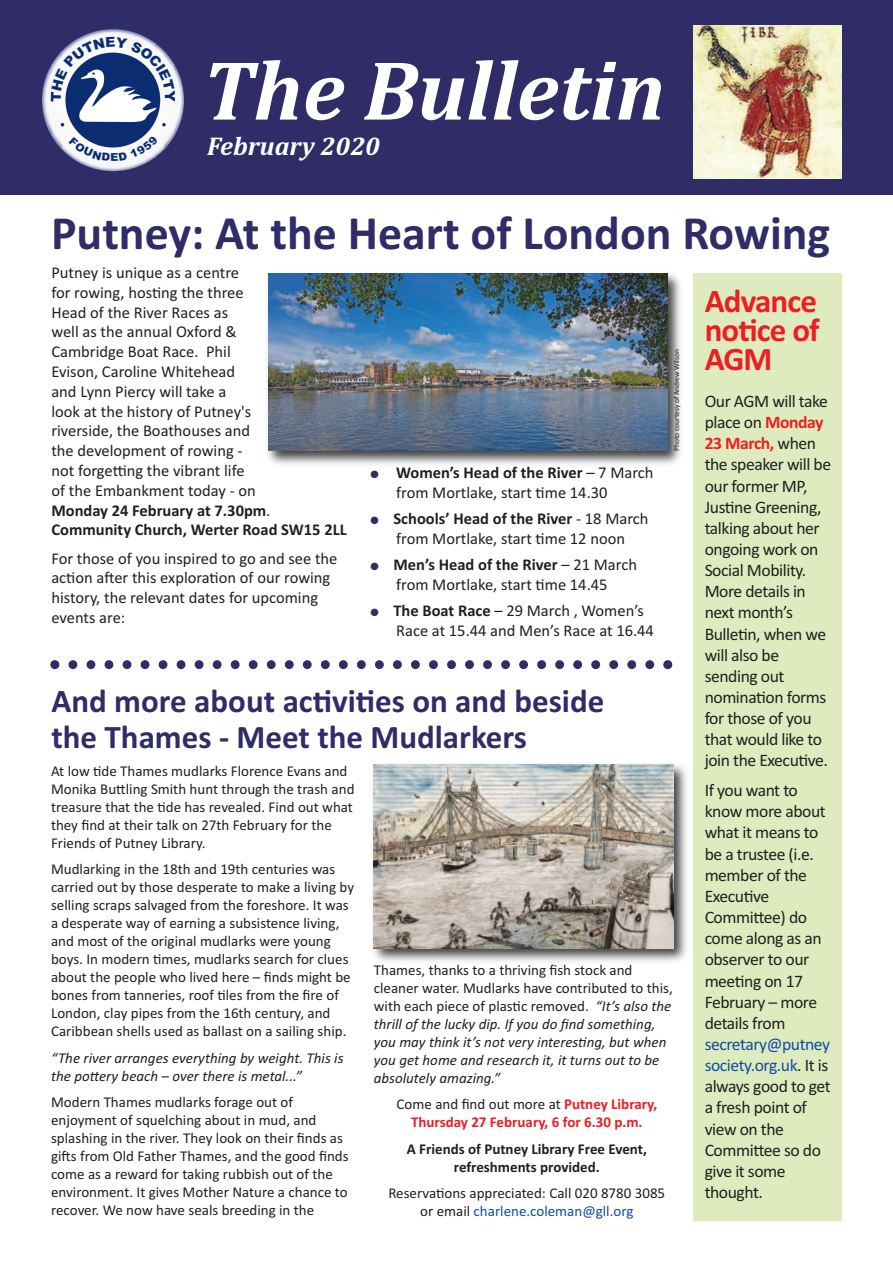
<style>
.page{position:relative;width:893px;height:1263px;background:#fff}
.page>*{position:absolute;margin:0;border:0;box-sizing:border-box;transform-origin:0 0}
.t1{font:italic 700 84.9px "Cambria";color:#fff}
.t2{font:700 48px "Calibri";color:#302c67}
.t3{font:700 33px/36px "Calibri";color:#302c67}
.t4{font:700 33px/29.1px "Calibri";letter-spacing:-.025em;color:#ee1d23;text-align:justify}
.t5{font:italic 700 25.95px "Cambria";color:#fff}
.t6{font:17.7px/21.1px "Calibri";letter-spacing:-.025em;color:#231f20}
.t7{font:16.5px/19.8px "Calibri";color:#231f20}
.t8{font:15px/18px "Calibri";color:#231f20}
.t9{font:italic 15px/18px "Calibri";color:#231f20}
.t10{font:700 15px/18px "Calibri";color:#ee1d23;text-align:center}
.t11{font:700 15px/18px "Calibri";color:#231f20;text-align:center}
.t12{font:9.9px "Calibri";color:#1f1b1a}
.t13{font:7.5px "Calibri";color:#231f20}
.s1{font-weight:700}
.s2{font-weight:700;color:#ee1d23}
.s3{color:#114da1}
.s4{color:#302c67}
.s5{font-style:normal}
.s6{font-weight:400;color:#231f20}
</style>
<div class="page">
<div style="left:694px;top:273px;width:148px;height:947px;background:#ddebbf"></div>
<div style="left:0;top:0;width:893px;height:195px;background:#302c67"></div>
<img style="left:76px;top:29px;width:74px;height:142px">
<img style="left:42px;top:66px;width:9px;height:69px">
<img style="left:175px;top:66px;width:9px;height:69px">
<svg style="left:50px;top:660px;width:622px;height:9px"></svg>
<img style="left:267px;top:273px;width:414px;height:192px">
<img style="left:269px;top:273px;width:399px;height:178px">
<img style="left:373px;top:764px;width:314px;height:198px">
<img style="left:374px;top:764px;width:299px;height:184px">
<img style="left:694px;top:25px;width:148px;height:153px">
<svg style="left:51px;top:37px;width:124px;height:124px;background:#98a2bf"></svg>
<h1 class="t1" style="left:202px;top:41px;width:464px">The Bulletin</h1>
<p class="t12" style="left:424px;top:105px;width:11px">''!</p>
<h3 class="t5" style="left:207px;top:131px;width:174px">February 2020</h3>
<h2 class="t2" style="left:51px;top:204px;width:781px">Putney: At the Heart of London Rowing</h2>
<p class="t7" style="left:51px;top:262px;width:297px">Putney is unique as a centre<br>for rowing, hosting the three<br>Head of the River Races as<br>well as the annual Oxford &amp;<br>Cambridge Boat Race. Phil<br>Evison, Caroline Whitehead<br>and Lynn Piercy will take a<br>look at the history of Putney's<br>riverside, the Boathouses and<br>the development of rowing -<br>not forgetting the vibrant life<br>of the Embankment today - on<br><span class="s1">Monday 24 February at 7.30pm</span>.<br><span class="s1">Community Church, Werter Road SW15 2LL</span></p>
<p class="t7" style="left:51px;top:548px;width:288px">For those of you inspired to go and see the action after this exploration of our rowing history, the relevant dates for upcoming events are:</p>
<h3 class="t4" style="left:705px;top:286px;width:117px">Advance notice of AGM</h3>
<p class="t6" style="left:705px;top:390px;width:128px">Our AGM will take place on <span class="s2">Monday<br>23 March,</span> when the speaker will be our former MP,<br>Justine Greening, talking about her ongoing work on<br>Social Mobility.<br>More details in next month’s<br>Bulletin, when we will also be sending out nomination forms for those of you that would like to join the Executive.</p>
<p class="t6" style="left:705px;top:779px;width:123px">If you want to know more about what it means to be a trustee (i.e. member of the<br>Executive<br>Committee) do come along as an observer to our meeting on 17<br>February – more details from</p>
<p class="t6" style="left:705px;top:1033px;width:127px"><span class="s3">secretary@putney society.org.uk</span>. It is always good to get a fresh point of view on the<br>Committee so do give it some thought.</p>
<p class="t13" style="left:672px;top:451px;width:103px;rotate:-90deg">Photo courtesy of Andrew Wilson</p>
<p class="t7" style="left:396px;top:463px;width:259px;text-indent:-26px"><span class="s4">●</span> <span class="s1">Women’s Head of the River</span> – 7 March from Mortlake, start time 14.30</p>
<p class="t7" style="left:371px;top:509px;width:279px;text-align:center"><span class="s4">●</span> <span class="s1">Schools’ Head of the River</span> - 18 March from Mortlake, start time 12 noon</p>
<p class="t7" style="left:371px;top:555px;width:268px;text-align:center"><span class="s4">●</span> <span class="s1">Men’s Head of the River</span> – 21 March from Mortlake, start time 14.45</p>
<p class="t7" style="left:396px;top:601px;width:259px;text-indent:-26px"><span class="s4">●</span> <span class="s1">The Boat Race</span> – 29 March , Women’s<br>Race at 15.44 and Men’s Race at 16.44</p>
<h3 class="t3" style="left:51px;top:682px;width:554px">And more about activities on and beside the Thames - Meet the Mudlarkers</h3>
<p class="t8" style="left:51px;top:761px;width:305px">At low tide Thames mudlarks Florence Evans and Monika Buttling Smith hunt through the trash and treasure that the tide has revealed. Find out what they find at their talk on 27th February for the Friends of Putney Library.</p>
<p class="t8" style="left:51px;top:860px;width:305px">Mudlarking in the 18th and 19th centuries was carried out by those desperate to make a living by selling scraps salvaged from the foreshore. It was a desperate way of earning a subsistence living, and most of the original mudlarks were young boys. In modern times, mudlarks search for clues about the people who lived here – finds might be bones from tanneries, roof tiles from the fire of London, clay pipes from the 16th century, and Caribbean shells used as ballast on a sailing ship.</p>
<p class="t9" style="left:51px;top:1048px;width:294px">“The river arranges everything by weight. This is the pottery beach – over there is metal...”</p>
<p class="t8" style="left:51px;top:1093px;width:299px">Modern Thames mudlarks forage out of enjoyment of squelching about in mud, and splashing in the river. They look on their finds as gifts from Old Father Thames, and the good finds come as a reward for taking rubbish out of the environment. It gives Mother Nature a chance to recover. We now have seals breeding in the</p>
<p class="t9" style="left:374px;top:960px;width:300px"><span class="s5">Thames, thanks to a thriving fish stock and cleaner water. Mudlarks have contributed to this, with each piece of plastic removed.</span> “It’s also the thrill of the lucky dip. If you do find something, you may think it’s not very interesting, but when you get home and research it, it turns out to be absolutely amazing.”</p>
<p class="t10" style="left:397px;top:1095px;width:262px"><span class="s6">Come and find out more at</span> Putney Library,<br>Thursday 27 February, 6 for 6.30 p.m.</p>
<p class="t11" style="left:407px;top:1139px;width:242px">A Friends of Putney Library Free Event, refreshments provided.</p>
<p class="t8" style="left:388px;top:1184px;width:278px;text-align:center">Reservations appreciated: Call 020 8780 3085 or email <span class="s3">charlene.coleman@gll.org</span></p>
</div>
